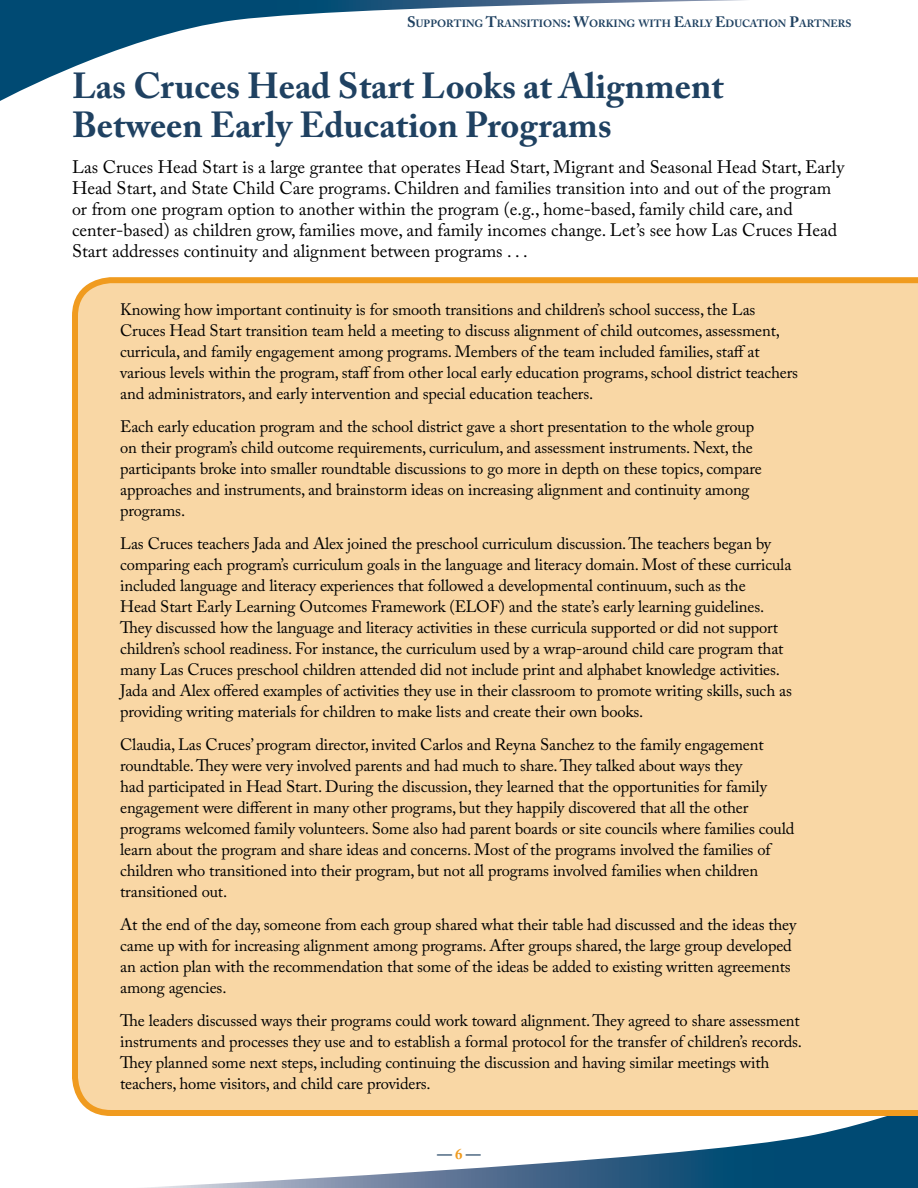
<style>
.page{position:relative;width:918px;height:1188px;background:#fff}
.page>*{position:absolute;margin:0;border:0;box-sizing:border-box;transform-origin:0 0}
.t1{font:700 36px/39px "Adobe Caslon Pro";color:#1f4161}
.t2{font:18px/21px "Adobe Caslon Pro";color:#000}
.t3{font:16.5px/21px "Adobe Caslon Pro";letter-spacing:-.01em;color:#000}
.t4{font:700 15px "Adobe Caslon Pro";color:#1f4161}
.t5{font:700 10.5px "Adobe Caslon Pro";color:#1f4161}
.s1{font-size:15px}
.s2{color:#f09b1f}
</style>
<div class="page">
<svg style="left:0;top:0;width:745px;height:101px"></svg>
<svg style="left:145px;top:1116px;width:773px;height:72px"></svg>
<div style="left:72px;top:277px;width:846px;height:839px;background:#f9d7a5"></div>
<p class="t5" style="left:407px;top:17px;width:444px"><span class="s1">S</span>UPPORTING <span class="s1">T</span>RANSITIONS<span class="s1">: W</span>ORKING WITH <span class="s1">E</span>ARLY <span class="s1">E</span>DUCATION <span class="s1">P</span>ARTNERS</p>
<h2 class="t1" style="left:72px;top:67px;width:653px">Las Cruces Head Start Looks at Alignment<br>Between Early Education Programs</h2>
<p class="t2" style="left:72px;top:157px;width:774px">Las Cruces Head Start is a large grantee that operates Head Start, Migrant and Seasonal Head Start, Early Head Start, and State Child Care programs. Children and families transition into and out of the program or from one program option to another within the program (e.g., home-based, family child care, and center-based) as children grow, families move, and family incomes change. Let’s see how Las Cruces Head Start addresses continuity and alignment between programs . . .</p>
<p class="t3" style="left:120px;top:299px;width:679px">Knowing how important continuity is for smooth transitions and children’s school success, the Las Cruces Head Start transition team held a meeting to discuss alignment of child outcomes, assessment, curricula, and family engagement among programs. Members of the team included families, staff at various levels within the program, staff from other local early education programs, school district teachers and administrators, and early intervention and special education teachers.</p>
<p class="t3" style="left:120px;top:416px;width:643px">Each early education program and the school district gave a short presentation to the whole group on their program’s child outcome requirements, curriculum, and assessment instruments. Next, the participants broke into smaller roundtable discussions to go more in depth on these topics, compare approaches and instruments, and brainstorm ideas on increasing alignment and continuity among programs.</p>
<p class="t3" style="left:120px;top:533px;width:673px">Las Cruces teachers Jada and Alex joined the preschool curriculum discussion. The teachers began by comparing each program’s curriculum goals in the language and literacy domain. Most of these curricula included language and literacy experiences that followed a developmental continuum, such as the<br>Head Start Early Learning Outcomes Framework (ELOF) and the state’s early learning guidelines.<br>They discussed how the language and literacy activities in these curricula supported or did not support children’s school readiness. For instance, the curriculum used by a wrap-around child care program that many Las Cruces preschool children attended did not include print and alphabet knowledge activities.<br>Jada and Alex offered examples of activities they use in their classroom to promote writing skills, such as providing writing materials for children to make lists and create their own books.</p>
<p class="t3" style="left:120px;top:734px;width:676px">Claudia, Las Cruces’ program director, invited Carlos and Reyna Sanchez to the family engagement roundtable. They were very involved parents and had much to share. They talked about ways they<br>had participated in Head Start. During the discussion, they learned that the opportunities for family engagement were different in many other programs, but they happily discovered that all the other programs welcomed family volunteers. Some also had parent boards or site councils where families could learn about the program and share ideas and concerns. Most of the programs involved the families of children who transitioned into their program, but not all programs involved families when children transitioned out.</p>
<p class="t3" style="left:120px;top:914px;width:678px">At the end of the day, someone from each group shared what their table had discussed and the ideas they came up with for increasing alignment among programs. After groups shared, the large group developed an action plan with the recommendation that some of the ideas be added to existing written agreements among agencies.</p>
<p class="t3" style="left:120px;top:1010px;width:683px">The leaders discussed ways their programs could work toward alignment. They agreed to share assessment instruments and processes they use and to establish a formal protocol for the transfer of children’s records.<br>They planned some next steps, including continuing the discussion and having similar meetings with teachers, home visitors, and child care providers.</p>
<p class="t4" style="left:437px;top:1145px;width:45px">— <span class="s2">6</span> —</p>
</div>
